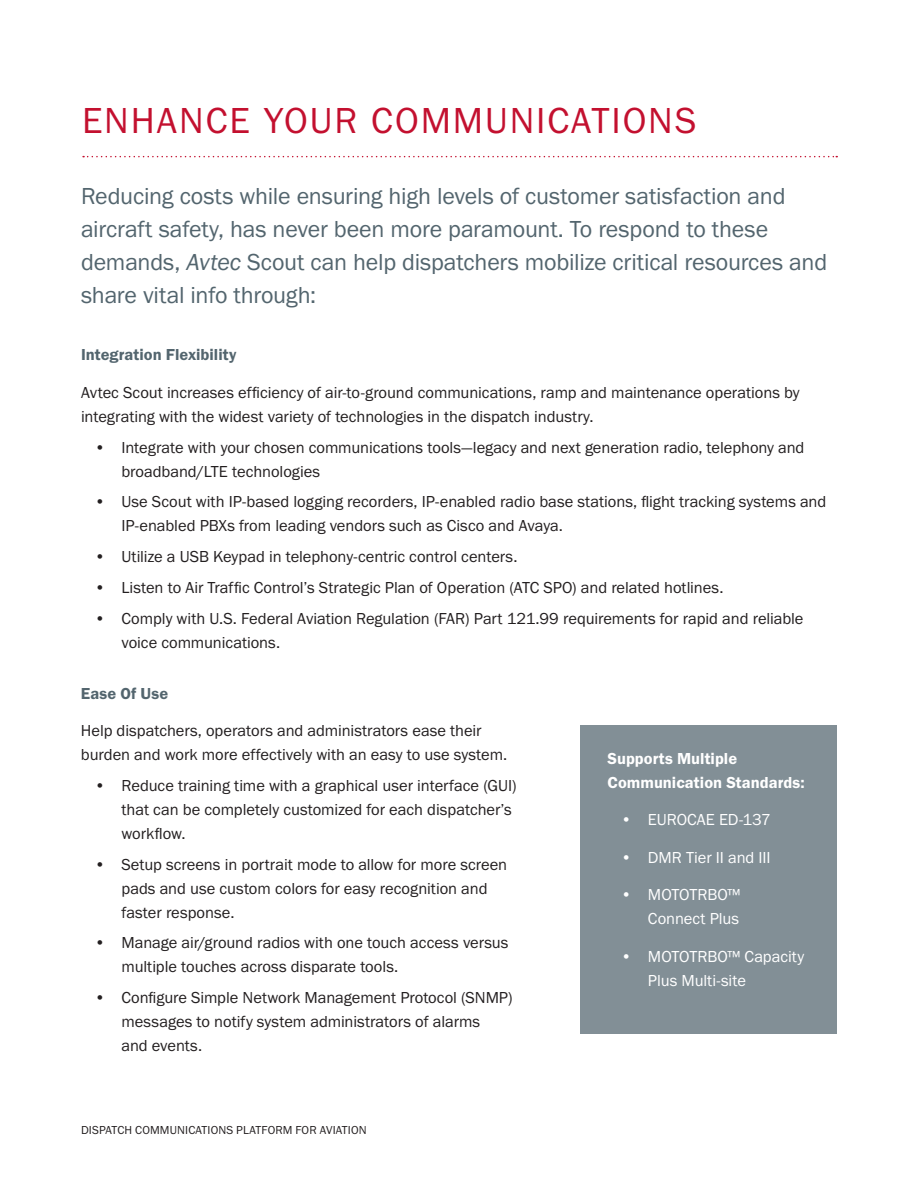
<style>
.page{position:relative;width:918px;height:1188px;background:#fff}
.page>*{position:absolute;margin:0;border:0;box-sizing:border-box;transform-origin:0 0}
.t1{font:37.5px "Franklin Gothic URW Boo";letter-spacing:.05em;color:#c3102f}
.t2{font:24px/33px "Franklin Gothic URW Boo";letter-spacing:-.01em;color:#53656e}
.t3{font:16.5px/24px "Franklin Gothic URW Boo";letter-spacing:-.005em;color:#231f20}
.t4{font:16.5px/24px "Franklin Gothic URW Boo";letter-spacing:-.005em;color:#fff;text-align:right}
.t5{font:16.5px/24px "Franklin Gothic URW Dem";color:#fff}
.t6{font:16.5px "Franklin Gothic URW Dem";letter-spacing:.005em;color:#53656e}
.t7{font:12px "Franklin Gothic URW Boo";letter-spacing:.01em;color:#231f20}
.s1{font-family:"Franklin Gothic URW Boo Ita"}
</style>
<div class="page">
<svg style="left:83px;top:156px;width:754px;height:1px"></svg>
<div style="left:580px;top:725px;width:257px;height:309px;background:#828f96"></div>
<h1 class="t1" style="left:82px;top:97px;width:616px">ENHANCE YOUR COMMUNICATIONS</h1>
<p class="t2" style="left:81px;top:179px;width:748px">Reducing costs while ensuring high levels of customer satisfaction and aircraft safety, has never been more paramount. To respond to these demands, <span class="s1">Avtec</span> Scout can help dispatchers mobilize critical resources and share vital info through:</p>
<p class="t6" style="left:81px;top:345px;width:157px">Integration Flexibility</p>
<p class="t3" style="left:81px;top:380px;width:720px">Avtec Scout increases efficiency of air-to-ground communications, ramp and maintenance operations by integrating with the widest variety of technologies in the dispatch industry.</p>
<p class="t3" style="left:121px;top:435px;width:685px;text-indent:-27px">• Integrate with your chosen communications tools—legacy and next generation radio, telephony and broadband/LTE technologies</p>
<p class="t3" style="left:121px;top:490px;width:706px;text-indent:-27px">• Use Scout with IP-based logging recorders, IP-enabled radio base stations, flight tracking systems and<br>IP-enabled PBXs from leading vendors such as Cisco and Avaya.</p>
<p class="t3" style="left:94px;top:544px;width:424px">• Utilize a USB Keypad in telephony-centric control centers.</p>
<p class="t3" style="left:94px;top:575px;width:630px">• Listen to Air Traffic Control’s Strategic Plan of Operation (ATC SPO) and related hotlines.</p>
<p class="t3" style="left:121px;top:606px;width:684px;text-indent:-27px">• Comply with U.S. Federal Aviation Regulation (FAR) Part 121.99 requirements for rapid and reliable voice communications.</p>
<p class="t6" style="left:81px;top:683px;width:89px">Ease Of Use</p>
<p class="t3" style="left:81px;top:718px;width:428px">Help dispatchers, operators and administrators ease their burden and work more effectively with an easy to use system.</p>
<p class="t3" style="left:121px;top:773px;width:397px;text-indent:-27px">• Reduce training time with a graphical user interface (GUI) that can be completely customized for each dispatcher’s workflow.</p>
<p class="t3" style="left:121px;top:852px;width:387px;text-indent:-27px">• Setup screens in portrait mode to allow for more screen pads and use custom colors for easy recognition and faster response.</p>
<p class="t3" style="left:121px;top:931px;width:389px;text-indent:-27px">• Manage air/ground radios with one touch access versus multiple touches across disparate tools.</p>
<p class="t3" style="left:121px;top:985px;width:393px;text-indent:-27px">• Configure Simple Network Management Protocol (SNMP) messages to notify system administrators of alarms<br>and events.</p>
<p class="t5" style="left:608px;top:746px;width:199px">Supports Multiple<br>Communication Standards:</p>
<p class="t4" style="left:621px;top:807px;width:151px">• EUROCAE ED-137</p>
<p class="t4" style="left:621px;top:845px;width:151px">• DMR Tier II and III</p>
<p class="t4" style="left:621px;top:882px;width:121px">• MOTOTRBO™<br>Connect Plus</p>
<p class="t4" style="left:648px;top:944px;width:158px;text-align:left;text-indent:-27px">• MOTOTRBO™ Capacity<br>Plus Multi-site</p>
<p class="t7" style="left:81px;top:1123px;width:287px">DISPATCH COMMUNICATIONS PLATFORM FOR AVIATION</p>
</div>
